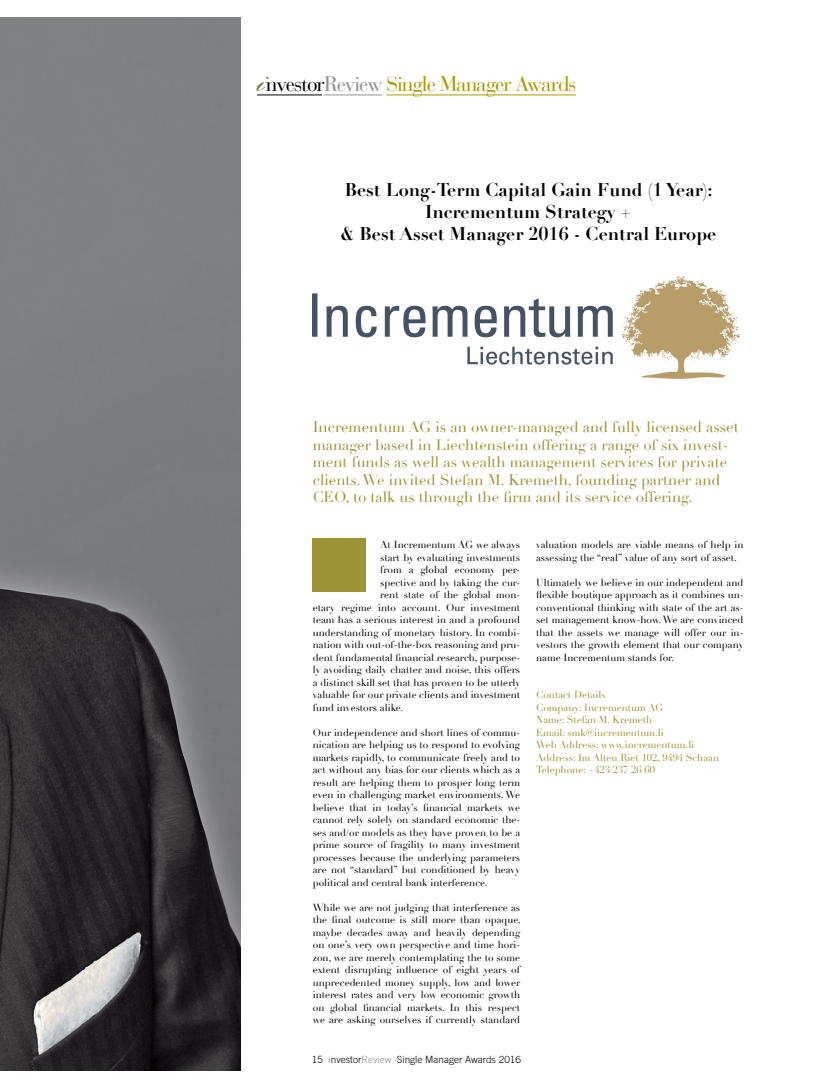
<style>
.page{position:relative;width:833px;height:1088px;background:#fff}
.page>*{position:absolute;margin:0;border:0;box-sizing:border-box;transform-origin:0 0}
.t1{font:21px "Bauer Bodoni LT";letter-spacing:-.05em;color:#a89b00}
.t2{font:700 18.12px/21.8px "Didot";color:#000;text-align:center}
.t3{font:15px/17.5px "Didot";color:#9d9337}
.t4{font:10px/12.5px "Didot";color:#000;text-align:justify}
.t5{font:10px "Didot";color:#9d9337}
.t6{font:300 10px "Trade Gothic";color:#000}
.s1{font-family:"Exmouth";font-size:42px;color:#767d4f}
.s2{color:#000}
.s3{color:#929292}
.s4{color:#767d4f}
</style>
<div class="page">
<hr style="left:257px;top:95px;width:65px;height:1px;background:#000">
<hr style="left:324px;top:95px;width:58px;height:1px;background:#929292">
<hr style="left:387px;top:95px;width:189px;height:1px;background:#a89b00">
<img style="left:0;top:18px;width:240px;height:1052px">
<img style="left:313px;top:276px;width:427px;height:103px">
<div style="left:313px;top:539px;width:53px;height:53px;background:#9d9337"></div>
<h1 class="t1" style="left:261px;top:71px;width:317px"><span class="s1">i</span><span class="s2">nvestor</span><span class="s3">Review</span> Single Manager Awards</h1>
<p class="t2" style="left:340px;top:179px;width:377px">Best Long-Term Capital Gain Fund (1 Year):<br>Incrementum Strategy +<br>&amp; Best Asset Manager 2016 - Central Europe</p>
<p class="t3" style="left:313px;top:419px;width:427px">Incrementum AG is an owner-managed and fully licensed asset manager based in Liechtenstein offering a range of six invest&shy;ment funds as well as wealth management services for private clients. We invited Stefan M. Kremeth, founding partner and CEO, to talk us through the firm and its service offering.</p>
<p class="t4" style="left:380px;top:539px;width:141px">At Incrementum AG we always</p>
<p class="t4" style="left:380px;top:551px;width:141px">start by evaluating investments</p>
<p class="t4" style="left:380px;top:564px;width:141px">from a global economy per-</p>
<p class="t4" style="left:380px;top:576px;width:141px">spective and by taking the cur-</p>
<p class="t4" style="left:380px;top:589px;width:141px">rent state of the global mon-</p>
<p class="t4" style="left:313px;top:601px;width:209px">etary regime into account. Our investment</p>
<p class="t4" style="left:313px;top:614px;width:209px">team has a serious interest in and a profound</p>
<p class="t4" style="left:313px;top:626px;width:209px">understanding of monetary history. In combi-</p>
<p class="t4" style="left:313px;top:639px;width:209px">nation with out-of-the-box reasoning and pru-</p>
<p class="t4" style="left:313px;top:651px;width:209px">dent fundamental financial research, purpose-</p>
<p class="t4" style="left:313px;top:664px;width:209px">ly avoiding daily chatter and noise, this offers</p>
<p class="t4" style="left:313px;top:676px;width:209px">a distinct skill set that has proven to be utterly</p>
<p class="t4" style="left:313px;top:689px;width:209px">valuable for our private clients and investment</p>
<p class="t4" style="left:313px;top:701px;width:92px">fund investors alike.</p>
<p class="t4" style="left:313px;top:726px;width:209px">Our independence and short lines of commu&shy;nication are helping us to respond to evolving markets rapidly, to communicate freely and to act without any bias for our clients which as a result are helping them to prosper long term even in challenging market environments. We believe that in today’s financial markets we cannot rely solely on standard economic the&shy;ses and/or models as they have proven to be a prime source of fragility to many investment processes because the underlying parameters are not “standard” but conditioned by heavy political and central bank interference.</p>
<p class="t4" style="left:313px;top:901px;width:209px">While we are not judging that interference as the final outcome is still more than opaque, maybe decades away and heavily depending on one’s very own perspective and time hori&shy;zon, we are merely contemplating the to some extent disrupting influence of eight years of unprecedented money supply, low and lower interest rates and very low economic growth on global financial markets. In this respect we are asking ourselves if currently standard</p>
<p class="t6" style="left:312px;top:1054px;width:211px">15 <span class="s4">i</span>nvestor<span class="s3">Review</span> Single Manager Awards 2016</p>
<p class="t4" style="left:536px;top:539px;width:209px">valuation models are viable means of help in assessing the “real” value of any sort of asset.</p>
<p class="t4" style="left:536px;top:576px;width:209px">Ultimately we believe in our independent and flexible boutique approach as it combines un&shy;conventional thinking with state of the art as&shy;set management know-how. We are convinced that the assets we manage will offer our in&shy;vestors the growth element that our company name Incrementum stands for.</p>
<p class="t5" style="left:536px;top:689px;width:71px">Contact Details</p>
<p class="t5" style="left:536px;top:701px;width:128px">Company: Incrementum AG</p>
<p class="t5" style="left:536px;top:714px;width:118px">Name: Stefan M. Kremeth</p>
<p class="t5" style="left:536px;top:726px;width:129px">Email: smk@incrementum.li</p>
<p class="t5" style="left:536px;top:739px;width:160px">Web Address: www.incrementum.li</p>
<p class="t5" style="left:536px;top:751px;width:184px">Address: Im Alten Riet 102, 9494 Schaan</p>
<p class="t5" style="left:536px;top:764px;width:120px">Telephone: +423/237 26 60</p>
</div>
